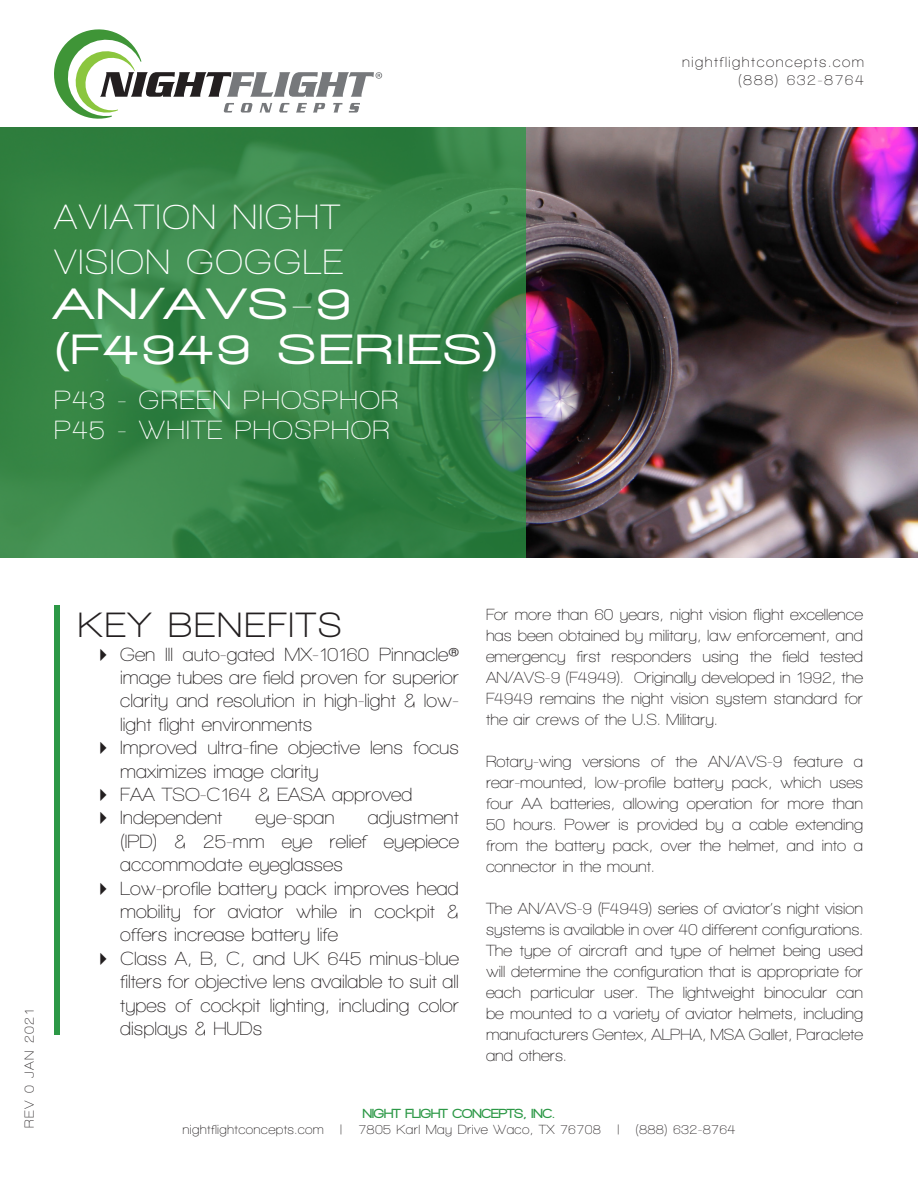
<style>
.page{position:relative;width:918px;height:1188px;background:#fff}
.page>*{position:absolute;margin:0;border:0;box-sizing:border-box;transform-origin:0 0}
.t1{font:900 45px "Walkway Expand";color:#fff}
.t2{font:900 43.5px "Walkway Expand";letter-spacing:.075em;color:#fff}
.t3{font:600 36px "Walkway";letter-spacing:.05em;color:#fff}
.t4{font:700 36px "Walkway";letter-spacing:.075em;color:#231f20}
.t5{font:600 27px "Walkway";letter-spacing:.05em;color:#fff}
.t6{font:600 19.5px/23.4px "Walkway";color:#231f20;text-align:justify}
.t7{font:600 16.5px/21px "Walkway";color:#231f20;text-align:justify}
.t8{font:600 15px "Walkway";letter-spacing:.1em;color:#231f20}
.t9{font:600 13.5px "Walkway";letter-spacing:.025em;color:#231f20}
.t10{font:900 13.5px "Walkway";color:#2c9846}
.t11{font:600 13.5px "Walkway";letter-spacing:.1em;color:#231f20}
</style>
<div class="page">
<svg style="left:54px;top:29px;width:328px;height:90px"></svg>
<img style="left:526px;top:128px;width:392px;height:430px">
<div style="left:54px;top:606px;width:6px;height:429px;background:#2c9846"></div>
<svg style="left:0;top:128px;width:526px;height:430px;background:#39874a"></svg>
<p class="t3" style="left:54px;top:197px;width:288px">AVIATION NIGHT</p>
<p class="t3" style="left:54px;top:242px;width:291px">VISION GOGGLE</p>
<p class="t1" style="left:54px;top:279px;width:299px">AN/AVS-9</p>
<p class="t2" style="left:54px;top:326px;width:446px">(F4949 SERIES)</p>
<p class="t5" style="left:54px;top:385px;width:346px">P43 - GREEN PHOSPHOR</p>
<p class="t5" style="left:54px;top:415px;width:337px">P45 - WHITE PHOSPHOR</p>
<p class="t8" style="left:682px;top:54px;width:183px">nightflightconcepts.com</p>
<p class="t8" style="left:738px;top:72px;width:127px">(888) 632-8764</p>
<p class="t11" style="left:22px;top:1128px;width:120px;rotate:-90deg">REV 0 JAN 2021</p>
<p class="t4" style="left:78px;top:606px;width:265px">KEY BENEFITS</p>
<p class="t6" style="left:120px;top:642px;width:340px">Gen III auto-gated MX-10160 Pinnacle® image tubes are field proven for superior clarity and resolution in high-light &amp; low&shy;light flight environments</p>
<p class="t6" style="left:120px;top:736px;width:340px">Improved ultra-fine objective lens focus maximizes image clarity</p>
<p class="t6" style="left:120px;top:782px;width:294px">FAA TSO-C164 &amp; EASA approved</p>
<p class="t6" style="left:120px;top:806px;width:104px">Independent</p>
<p class="t6" style="left:256px;top:806px;width:81px">eye-span</p>
<p class="t6" style="left:120px;top:806px;width:340px;text-indent:248px">adjustment (IPD) &amp; 25-mm eye relief eyepiece accommodate eyeglasses</p>
<p class="t6" style="left:120px;top:876px;width:340px">Low-profile battery pack improves head mobility for aviator while in cockpit &amp; offers increase battery life</p>
<p class="t6" style="left:120px;top:946px;width:340px">Class A, B, C, and UK 645 minus-blue filters for objective lens available to suit all types of cockpit lighting, including color displays &amp; HUDs</p>
<p class="t7" style="left:486px;top:604px;width:379px">For more than 60 years, night vision flight excellence has been obtained by military, law enforcement, and emergency first responders using the field tested AN/AVS-9 (F4949). Originally developed in 1992, the F4949 remains the night vision system standard for the air crews of the U.S. Military.</p>
<p class="t7" style="left:486px;top:751px;width:379px">Rotary-wing versions of the AN/AVS-9 feature a rear-mounted, low-profile battery pack, which uses four AA batteries, allowing operation for more than 50 hours. Power is provided by a cable extending from the battery pack, over the helmet, and into a connector in the mount.</p>
<p class="t7" style="left:486px;top:898px;width:379px">The AN/AVS-9 (F4949) series of aviator’s night vision systems is available in over 40 different configurations.<br>The type of aircraft and type of helmet being used will determine the configuration that is appropriate for each particular user. The lightweight binocular can be mounted to a variety of aviator helmets, including manufacturers Gentex, ALPHA, MSA Gallet, Paraclete and others.</p>
<p class="t10" style="left:363px;top:1106px;width:194px">NIGHT FLIGHT CONCEPTS, INC.</p>
<p class="t9" style="left:182px;top:1122px;width:555px">nightflightconcepts.com | 7805 Karl May Drive Waco, TX 76708 | (888) 632-8764</p>
</div>
